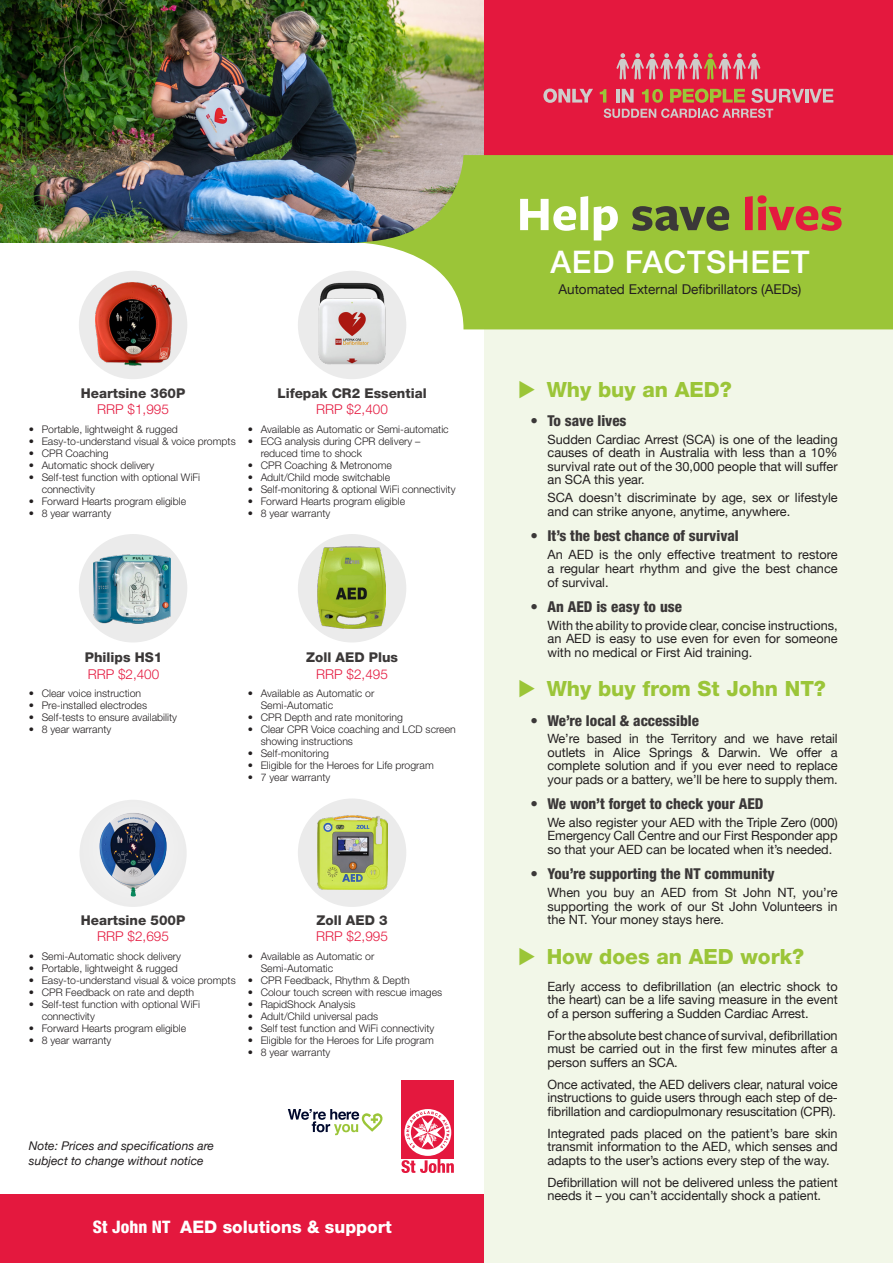
<style>
.page{position:relative;width:893px;height:1263px;background:#fff}
.page>*{position:absolute;margin:0;border:0;box-sizing:border-box;transform-origin:0 0}
.t1{font:700 49.95px "Freight Sans Pro";color:#e31b3f}
.t2{font:500 31.05px "Helvetica Neue";letter-spacing:.025em;color:#fff}
.t3{font:800 21px "Helvetica Neue LT Std";color:#9bc538}
.t4{font:800 17.25px "Helvetica Neue LT Std";color:#fff}
.t5{font:800 condensed 15px "Helvetica Neue LT Std";color:#3b3838}
.t6{font:800 13.5px/16.5px "Helvetica Neue LT Std";color:#3b3838;text-align:center}
.t7{font:13.5px "Helvetica Neue";color:#231f20}
.t8{font:300 13.5px/16.5px "Helvetica Neue LT Std";color:#e4183e}
.t9{font:12.75px/13.5px "Helvetica Neue";letter-spacing:-.005em;color:#231f20;text-align:justify}
.t10{font:italic 12px/15px "Helvetica Neue";color:#231f20}
.t11{font:300 10.5px/12px "Helvetica Neue LT Std";color:#231f20}
.s1{font-weight:300;color:#e4183e}
.s2{font-weight:800;color:#3b3838}
.s3{font-stretch:condensed}
.s4{color:#fff}
.s5{color:#3b3838}
</style>
<div class="page">
<div style="left:0;top:1195px;width:485px;height:68px;background:#e4183e"></div>
<img style="left:0;top:0;width:485px;height:242px">
<div style="left:485px;top:0;width:408px;height:1263px;background:#f2f7e8"></div>
<div style="left:485px;top:0;width:408px;height:265px;background:#e4183e"></div>
<svg style="left:616px;top:53px;width:144px;height:26px"></svg>
<svg style="left:543px;top:89px;width:50px;height:14px"></svg>
<svg style="left:600px;top:88px;width:233px;height:30px"></svg>
<svg style="left:353px;top:155px;width:540px;height:174px;background:#a0c44b"></svg>
<div style="left:402px;top:1080px;width:52px;height:78px;background:#e4183e"></div>
<svg style="left:404px;top:1109px;width:47px;height:47px"></svg>
<div style="left:411px;top:1115px;width:34px;height:34px;background:#e4183e;border-radius:50%"></div>
<svg style="left:401px;top:1158px;width:53px;height:15px"></svg>
<svg style="left:406px;top:1111px;width:43px;height:37px"></svg>
<svg style="left:288px;top:1109px;width:94px;height:26px"></svg>
<img style="left:84px;top:805px;width:98px;height:98px">
<div style="left:79px;top:534px;width:108px;height:108px;background:#ebebeb;border-radius:50%"></div>
<img style="left:94px;top:554px;width:76px;height:70px">
<div style="left:298px;top:534px;width:108px;height:108px;background:#ebebeb;border-radius:50%"></div>
<img style="left:318px;top:546px;width:68px;height:82px">
<div style="left:298px;top:798px;width:108px;height:109px;background:#ebebeb;border-radius:50%"></div>
<img style="left:317px;top:815px;width:70px;height:74px">
<div style="left:79px;top:271px;width:108px;height:108px;background:#ebebeb;border-radius:50%"></div>
<img style="left:96px;top:283px;width:80px;height:83px">
<div style="left:298px;top:271px;width:108px;height:108px;background:#ebebeb;border-radius:50%"></div>
<img style="left:318px;top:281px;width:70px;height:84px">
<p class="t6" style="left:81px;top:385px;width:106px">Heartsine 360P<br><span class="s1">RRP $1,995</span></p>
<p class="t11" style="left:29px;top:423px;width:150px">• Portable, lightweight &amp; rugged</p>
<p class="t11" style="left:29px;top:435px;width:208px">• Easy-to-understand visual &amp; voice prompts</p>
<p class="t11" style="left:29px;top:447px;width:81px">• CPR Coaching</p>
<p class="t11" style="left:29px;top:459px;width:127px">• Automatic shock delivery</p>
<p class="t11" style="left:42px;top:471px;width:160px;text-indent:-13px">• Self-test function with optional WiFi connectivity</p>
<p class="t11" style="left:29px;top:495px;width:159px">• Forward Hearts program eligible</p>
<p class="t11" style="left:29px;top:507px;width:84px">• 8 year warranty</p>
<p class="t6" style="left:277px;top:385px;width:151px">Lifepak CR2 Essential<br><span class="s1">RRP $2,400</span></p>
<p class="t11" style="left:248px;top:423px;width:202px">• Available as Automatic or Semi-automatic</p>
<p class="t11" style="left:261px;top:435px;width:161px;text-indent:-13px">• ECG analysis during CPR delivery – reduced time to shock</p>
<p class="t11" style="left:248px;top:459px;width:146px">• CPR Coaching &amp; Metronome</p>
<p class="t11" style="left:248px;top:471px;width:144px">• Adult/Child mode switchable</p>
<p class="t11" style="left:248px;top:483px;width:209px">• Self-monitoring &amp; optional WiFi connectivity</p>
<p class="t11" style="left:248px;top:495px;width:159px">• Forward Hearts program eligible</p>
<p class="t11" style="left:248px;top:507px;width:84px">• 8 year warranty</p>
<p class="t6" style="left:85px;top:649px;width:79px;text-align:left">Philips HS1<br><span class="s1">RRP $2,400</span></p>
<p class="t11" style="left:29px;top:687px;width:114px">• Clear voice instruction</p>
<p class="t11" style="left:29px;top:699px;width:120px">• Pre-installed electrodes</p>
<p class="t11" style="left:29px;top:711px;width:150px">• Self-tests to ensure availability</p>
<p class="t11" style="left:29px;top:723px;width:84px">• 8 year warranty</p>
<p class="t6" style="left:306px;top:649px;width:94px">Zoll AED Plus<br><span class="s1">RRP $2,495</span></p>
<p class="t11" style="left:261px;top:687px;width:115px;text-indent:-13px">• Available as Automatic or<br>Semi-Automatic</p>
<p class="t11" style="left:248px;top:711px;width:157px">• CPR Depth and rate monitoring</p>
<p class="t11" style="left:261px;top:723px;width:197px;text-indent:-13px">• Clear CPR Voice coaching and LCD screen showing instructions</p>
<p class="t11" style="left:248px;top:747px;width:83px">• Self-monitoring</p>
<p class="t11" style="left:248px;top:759px;width:187px">• Eligible for the Heroes for Life program</p>
<p class="t11" style="left:248px;top:771px;width:84px">• 7 year warranty</p>
<p class="t6" style="left:81px;top:911px;width:106px">Heartsine 500P<br><span class="s1">RRP $2,695</span></p>
<p class="t11" style="left:29px;top:949px;width:154px">• Semi-Automatic shock delivery</p>
<p class="t11" style="left:29px;top:961px;width:150px">• Portable, lightweight &amp; rugged</p>
<p class="t11" style="left:29px;top:973px;width:208px">• Easy-to-understand visual &amp; voice prompts</p>
<p class="t11" style="left:29px;top:985px;width:167px">• CPR Feedback on rate and depth</p>
<p class="t11" style="left:42px;top:997px;width:160px;text-indent:-13px">• Self-test function with optional WiFi connectivity</p>
<p class="t11" style="left:29px;top:1021px;width:159px">• Forward Hearts program eligible</p>
<p class="t11" style="left:29px;top:1033px;width:84px">• 8 year warranty</p>
<p class="t8" style="left:316px;top:911px;width:73px"><span class="s2">Zoll AED 3<br></span>RRP $2,995</p>
<p class="t11" style="left:261px;top:949px;width:115px;text-indent:-13px">• Available as Automatic or<br>Semi-Automatic</p>
<p class="t11" style="left:248px;top:973px;width:163px">• CPR Feedback, Rhythm &amp; Depth</p>
<p class="t11" style="left:248px;top:985px;width:196px">• Colour touch screen with rescue images</p>
<p class="t11" style="left:248px;top:997px;width:109px">• RapidShock Analysis</p>
<p class="t11" style="left:248px;top:1009px;width:132px">• Adult/Child universal pads</p>
<p class="t11" style="left:248px;top:1021px;width:188px">• Self test function and WiFi connectivity</p>
<p class="t11" style="left:248px;top:1033px;width:187px">• Eligible for the Heroes for Life program</p>
<p class="t11" style="left:248px;top:1045px;width:84px">• 8 year warranty</p>
<p class="t10" style="left:29px;top:1139px;width:187px">Note: Prices and specifications are subject to change without notice</p>
<p class="t4" style="left:93px;top:1217px;width:300px"><span class="s3">St John NT</span> AED solutions &amp; support</p>
<p class="t1" style="left:517px;top:179px;width:328px"><span class="s4">Help</span> <span class="s5">save</span> lives</p>
<p class="t2" style="left:550px;top:237px;width:260px">AED FACTSHEET</p>
<p class="t7" style="left:558px;top:280px;width:244px">Automated External Defibrillators (AEDs)</p>
<p class="t3" style="left:547px;top:377px;width:187px">Why buy an AED?</p>
<p class="t5" style="left:530px;top:411px;width:98px">• To save lives</p>
<p class="t9" style="left:547px;top:433px;width:292px">Sudden Cardiac Arrest (SCA) is one of the leading causes of death in Australia with less than a 10% survival rate out of the 30,000 people that will suffer an SCA this year.</p>
<p class="t9" style="left:547px;top:491px;width:292px;line-height:14.2px">SCA doesn’t discriminate by age, sex or lifestyle and can strike anyone, anytime, anywhere.</p>
<p class="t5" style="left:530px;top:527px;width:210px">• It’s the best chance of survival</p>
<p class="t9" style="left:547px;top:548px;width:292px">An AED is the only effective treatment to restore a regular heart rhythm and give the best chance of survival.</p>
<p class="t5" style="left:530px;top:597px;width:153px">• An AED is easy to use</p>
<p class="t9" style="left:547px;top:619px;width:292px">With the ability to provide clear, concise instructions, an AED is easy to use even for even for someone with no medical or First Aid training.</p>
<p class="t3" style="left:547px;top:676px;width:281px">Why buy from St John NT?</p>
<p class="t5" style="left:530px;top:711px;width:170px">• We’re local &amp; accessible</p>
<p class="t9" style="left:547px;top:733px;width:292px">We’re based in the Territory and we have retail outlets in Alice Springs &amp; Darwin. We offer a complete solution and if you ever need to replace your pads or a battery, we’ll be here to supply them.</p>
<p class="t5" style="left:530px;top:794px;width:235px">• We won’t forget to check your AED</p>
<p class="t9" style="left:547px;top:816px;width:292px">We also register your AED with the Triple Zero (000)<br>Emergency Call Centre and our First Responder app so that your AED can be located when it’s needed.</p>
<p class="t5" style="left:530px;top:865px;width:246px">• You’re supporting the NT community</p>
<p class="t9" style="left:547px;top:887px;width:292px">When you buy an AED from St John NT, you’re supporting the work of our St John Volunteers in the NT. Your money stays here.</p>
<p class="t3" style="left:547px;top:944px;width:259px">How does an AED work?</p>
<p class="t9" style="left:547px;top:980px;width:292px">Early access to defibrillation (an electric shock to the heart) can be a life saving measure in the event of a person suffering a Sudden Cardiac Arrest.</p>
<p class="t9" style="left:547px;top:1029px;width:292px">For the absolute best chance of survival, defibrillation must be carried out in the first few minutes after a person suffers an SCA.</p>
<p class="t9" style="left:547px;top:1078px;width:292px">Once activated, the AED delivers clear, natural voice instructions to guide users through each step of de&shy;fibrillation and cardiopulmonary resuscitation (CPR).</p>
<p class="t9" style="left:547px;top:1127px;width:292px">Integrated pads placed on the patient’s bare skin transmit information to the AED, which senses and adapts to the user’s actions every step of the way.</p>
<p class="t9" style="left:547px;top:1176px;width:292px">Defibrillation will not be delivered unless the patient needs it – you can’t accidentally shock a patient.</p>
</div>
